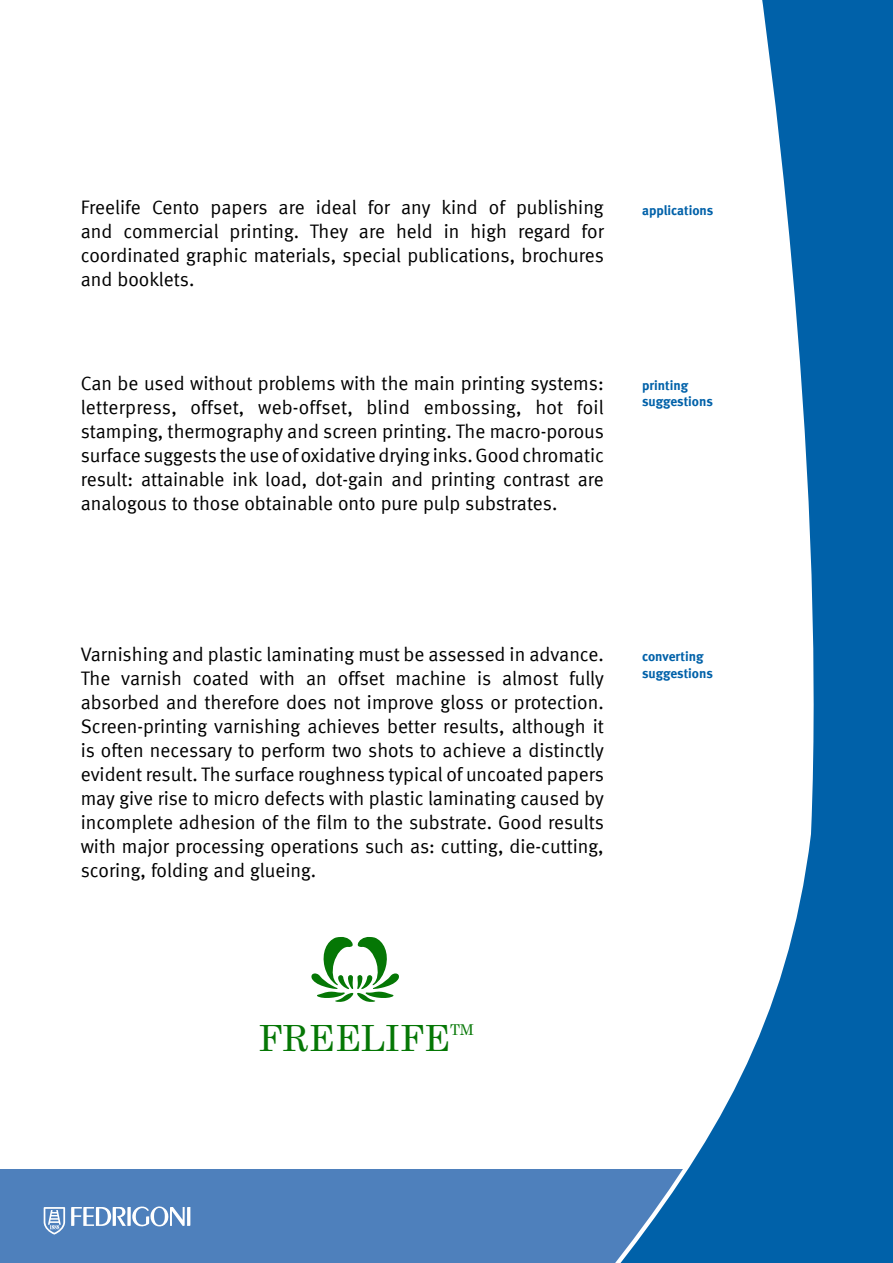
<style>
.page{position:relative;width:893px;height:1263px;background:#fff}
.page>*{position:absolute;margin:0;border:0;box-sizing:border-box;transform-origin:0 0}
.t1{font:36.15px "Century";color:#057705}
.t2{font:19.5px/24px "Meta Normal LF";color:#000;text-align:justify}
.t3{font:14.85px "Century";color:#057705}
.t4{font:13.5px/16.2px "Meta Bold LF";color:#0061a9}
</style>
<div class="page">
<div style="left:0;top:1169px;width:765px;height:94px;background:#4e80bc"></div>
<svg style="left:615px;top:0;width:278px;height:1263px"></svg>
<svg style="left:44px;top:1206px;width:146px;height:29px"></svg>
<svg style="left:311px;top:937px;width:88px;height:65px"></svg>
<p class="t2" style="left:81px;top:195px;width:524px">Freelife Cento papers are ideal for any kind of publishing</p>
<p class="t4" style="left:642px;top:202px;width:73px">applications</p>
<p class="t2" style="left:81px;top:219px;width:525px">and commercial printing. They are held in high regard for coordinated graphic materials, special publications, brochures and booklets.</p>
<p class="t2" style="left:81px;top:371px;width:525px">Can be used without problems with the main printing systems: letterpress, offset, web-offset, blind embossing, hot foil stamping, thermography and screen printing. The macro-porous surface suggests the use of oxidative drying inks. Good chromatic result: attainable ink load, dot-gain and printing contrast are analogous to those obtainable onto pure pulp substrates.</p>
<p class="t4" style="left:642px;top:377px;width:72px">printing suggestions</p>
<p class="t2" style="left:81px;top:642px;width:525px">Varnishing and plastic laminating must be assessed in advance.<br>The varnish coated with an offset machine is almost fully absorbed and therefore does not improve gloss or protection.<br>Screen-printing varnishing achieves better results, although it is often necessary to perform two shots to achieve a distinctly evident result. The surface roughness typical of uncoated papers may give rise to micro defects with plastic laminating caused by incomplete adhesion of the film to the substrate. Good results with major processing operations such as: cutting, die-cutting, scoring, folding and glueing.</p>
<p class="t4" style="left:642px;top:648px;width:72px">converting suggestions</p>
<h1 class="t1" style="left:258px;top:1008px;width:193px">FREELIFE</h1>
<p class="t3" style="left:450px;top:1017px;width:26px">TM</p>
</div>
